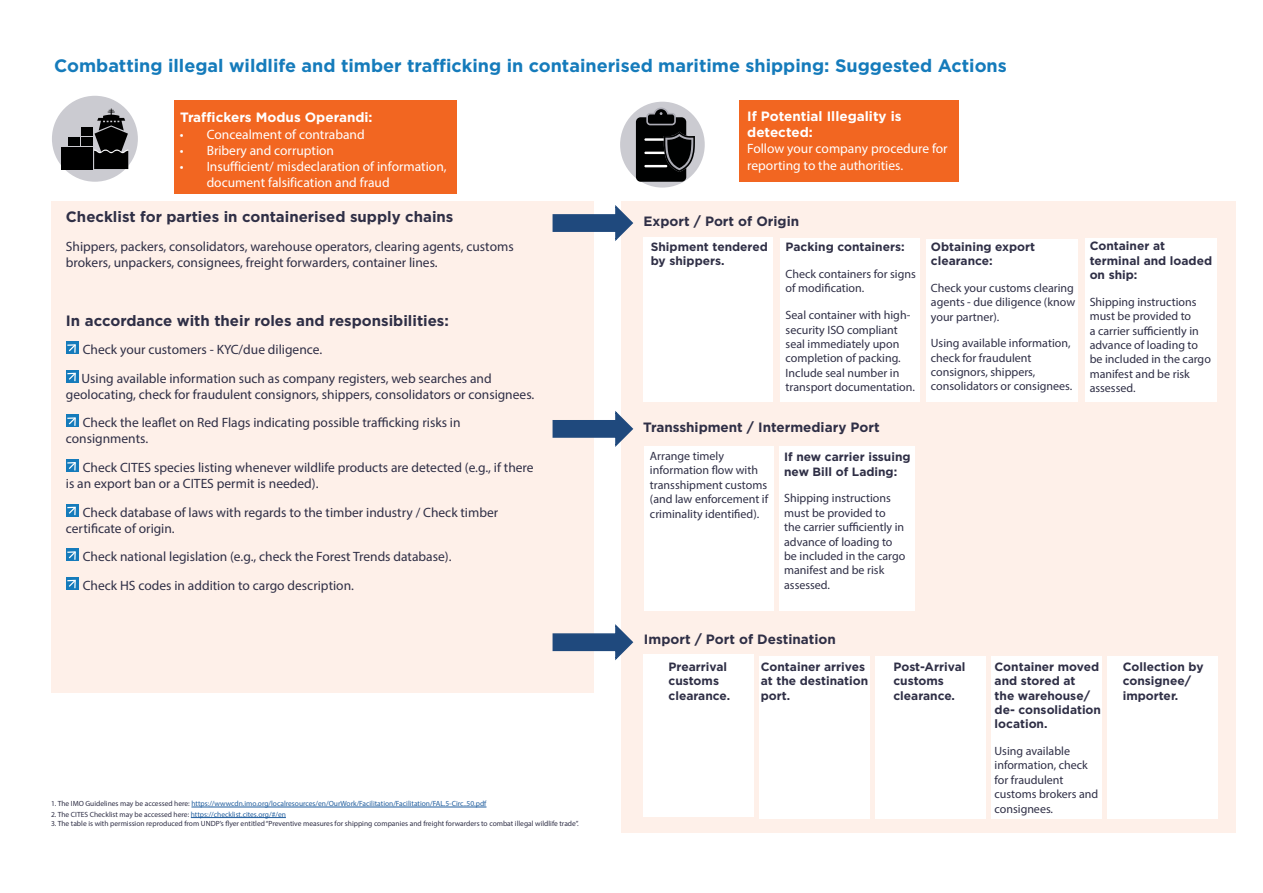
<style>
.page{position:relative;width:1263px;height:893px;background:#fff}
.page>*{position:absolute;margin:0;border:0;box-sizing:border-box;transform-origin:0 0}
.t1{font:700 18px "Gotham";color:#157bbb}
.t2{font:700 15px "Gotham";color:#2f2f46}
.t3{font:13.5px/28.5px "Myriad Pro";color:#2f2f46}
.t4{font:13.5px/16.2px "Myriad Pro";color:#fff}
.t5{font:700 13.5px "Gotham";color:#2f2f46}
.t6{font:700 13.5px/16.2px "Gotham";color:#fff}
.t7{font:12px/14.4px "Myriad Pro";color:#2f2f46}
.t8{font:700 12px/14.4px "Gotham";color:#2f2f46}
.t9{font:7.5px "Myriad Pro";color:#2f2f46}
.t10{font:7.5px "Myriad Pro";color:#215e9e}
.s1{color:#2f2f46}
.s2{color:#215e9e}
</style>
<div class="page">
<div style="left:174px;top:100px;width:282px;height:94px;background:#f26621"></div>
<div style="left:739px;top:100px;width:219px;height:82px;background:#f26621"></div>
<div style="left:51px;top:201px;width:543px;height:492px;background:#fef0e9"></div>
<div style="left:621px;top:201px;width:614px;height:631px;background:#fef0e9"></div>
<div style="left:66px;top:341px;width:13px;height:13px;background:#157bbb"></div>
<svg style="left:67px;top:344px;width:9px;height:9px"></svg>
<div style="left:66px;top:370px;width:13px;height:13px;background:#157bbb"></div>
<svg style="left:67px;top:372px;width:9px;height:10px"></svg>
<div style="left:66px;top:414px;width:13px;height:13px;background:#157bbb"></div>
<svg style="left:67px;top:417px;width:9px;height:9px"></svg>
<div style="left:66px;top:459px;width:13px;height:13px;background:#157bbb"></div>
<svg style="left:67px;top:462px;width:9px;height:9px"></svg>
<div style="left:66px;top:504px;width:13px;height:13px;background:#157bbb"></div>
<svg style="left:67px;top:506px;width:9px;height:10px"></svg>
<div style="left:66px;top:548px;width:13px;height:13px;background:#157bbb"></div>
<svg style="left:67px;top:551px;width:9px;height:9px"></svg>
<div style="left:66px;top:577px;width:13px;height:13px;background:#157bbb"></div>
<svg style="left:67px;top:579px;width:9px;height:10px"></svg>
<div style="left:643px;top:238px;width:130px;height:164px;background:#fff"></div>
<div style="left:780px;top:238px;width:139px;height:164px;background:#fff"></div>
<div style="left:926px;top:239px;width:151px;height:163px;background:#fff"></div>
<div style="left:1085px;top:239px;width:131px;height:163px;background:#fff"></div>
<hr style="left:191px;top:807px;width:295px;height:1px;background:#215e9e">
<div style="left:52px;top:96px;width:86px;height:86px;background:#cbcbd1;border-radius:50%"></div>
<div style="left:61px;top:147px;width:32px;height:22px;background:#000"></div>
<div style="left:81px;top:137px;width:12px;height:9px;background:#000101"></div>
<div style="left:81px;top:127px;width:12px;height:9px;background:#000101"></div>
<div style="left:68px;top:137px;width:12px;height:9px;background:#000101"></div>
<svg style="left:94px;top:108px;width:34px;height:61px"></svg>
<div style="left:620px;top:102px;width:85px;height:86px;background:#cbcbd1;border-radius:50%"></div>
<div style="left:636px;top:117px;width:50px;height:65px;background:#000101;border-radius:5px"></div>
<svg style="left:646px;top:108px;width:30px;height:17px"></svg>
<hr style="left:644px;top:138px;width:23px;height:3px;background:#fff">
<hr style="left:644px;top:152px;width:23px;height:2px;background:#fff">
<hr style="left:644px;top:165px;width:23px;height:2px;background:#fff">
<svg style="left:664px;top:132px;width:31px;height:40px"></svg>
<div style="left:644px;top:447px;width:130px;height:164px;background:#fff"></div>
<div style="left:780px;top:447px;width:135px;height:164px;background:#fff"></div>
<div style="left:643px;top:655px;width:111px;height:162px;background:#fff"></div>
<div style="left:759px;top:656px;width:111px;height:163px;background:#fff"></div>
<div style="left:875px;top:656px;width:111px;height:163px;background:#fff"></div>
<div style="left:991px;top:656px;width:111px;height:163px;background:#fff"></div>
<div style="left:1108px;top:656px;width:110px;height:163px;background:#fff"></div>
<hr style="left:191px;top:817px;width:95px;height:1px;background:#215e9e">
<svg style="left:552px;top:205px;width:81px;height:36px"></svg>
<svg style="left:552px;top:411px;width:81px;height:36px"></svg>
<svg style="left:552px;top:624px;width:81px;height:36px"></svg>
<h1 class="t1" style="left:54px;top:55px;width:954px">Combatting illegal wildlife and timber trafficking in containerised maritime shipping: Suggested Actions</h1>
<p class="t6" style="left:180px;top:109px;width:194px">Traffickers Modus Operandi:</p>
<p class="t4" style="left:180px;top:126px;width:186px">• Concealment of contraband</p>
<p class="t4" style="left:180px;top:142px;width:156px">• Bribery and corruption</p>
<p class="t4" style="left:207px;top:158px;width:241px;text-indent:-27px">• Insufficient/ misdeclaration of information, document falsification and fraud</p>
<p class="t6" style="left:747px;top:108px;width:156px">If Potential Illegality is detected:</p>
<p class="t4" style="left:747px;top:140px;width:202px">Follow your company procedure for reporting to the authorities.</p>
<p class="t2" style="left:66px;top:208px;width:389px">Checklist for parties in containerised supply chains</p>
<p class="t3" style="left:66px;top:238px;width:449px;line-height:16.2px">Shippers, packers, consolidators, warehouse operators, clearing agents, customs brokers, unpackers, consignees, freight forwarders, container lines.</p>
<p class="t2" style="left:66px;top:312px;width:384px">In accordance with their roles and responsibilities:</p>
<p class="t3" style="left:82px;top:335px;width:411px">Check your customers - KYC/due diligence.<br>Using available information such as company registers, web searches and</p>
<p class="t3" style="left:83px;top:380px;width:453px;text-indent:-17px">geolocating, check for fraudulent consignors, shippers, consolidators or consignees.<br>Check the leaflet on Red Flags indicating possible trafficking risks in</p>
<p class="t3" style="left:83px;top:424px;width:452px;text-indent:-17px">consignments.<br>Check CITES species listing whenever wildlife products are detected (e.g., if there</p>
<p class="t3" style="left:83px;top:469px;width:417px;text-indent:-17px">is an export ban or a CITES permit is needed).<br>Check database of laws with regards to the timber industry / Check timber</p>
<p class="t3" style="left:83px;top:514px;width:370px;text-indent:-17px">certificate of origin.<br>Check national legislation (e.g., check the Forest Trends database).<br>Check HS codes in addition to cargo description.</p>
<p class="t5" style="left:643px;top:213px;width:157px">Export / Port of Origin</p>
<p class="t8" style="left:651px;top:239px;width:119px">Shipment tendered by shippers.</p>
<p class="t8" style="left:786px;top:240px;width:121px">Packing containers:</p>
<p class="t7" style="left:786px;top:267px;width:132px">Check containers for signs of modification.</p>
<p class="t7" style="left:786px;top:308px;width:131px">Seal container with high&shy;security ISO compliant seal immediately upon completion of packing.<br>Include seal number in transport documentation.</p>
<p class="t5" style="left:643px;top:420px;width:238px">Transshipment / Intermediary Port</p>
<p class="t7" style="left:650px;top:449px;width:120px">Arrange timely information flow with transshipment customs (and law enforcement if criminality identified).</p>
<p class="t8" style="left:784px;top:450px;width:128px">If new carrier issuing new Bill of Lading:</p>
<p class="t7" style="left:784px;top:491px;width:123px">Shipping instructions must be provided to<br>the carrier sufficiently in advance of loading to be included in the cargo manifest and be risk assessed.</p>
<p class="t8" style="left:931px;top:239px;width:106px">Obtaining export clearance:</p>
<p class="t7" style="left:931px;top:280px;width:146px;text-align:justify">Check your customs clearing agents - due diligence (know your partner).</p>
<p class="t7" style="left:931px;top:336px;width:143px">Using available information, check for fraudulent consignors, shippers, consolidators or consignees.</p>
<p class="t8" style="left:1090px;top:239px;width:124px">Container at terminal and loaded on ship:</p>
<p class="t7" style="left:1090px;top:294px;width:123px">Shipping instructions must be provided to<br>a carrier sufficiently in advance of loading to be included in the cargo manifest and be risk assessed.</p>
<p class="t5" style="left:644px;top:631px;width:193px">Import / Port of Destination</p>
<p class="t10" style="left:51px;top:799px;width:437px"><span class="s1">1. The IMO Guidelines may be accessed here:</span> https://wwwcdn.imo.org/localresources/en/OurWork/Facilitation/Facilitation/FAL.5-Circ..50.pdf</p>
<p class="t9" style="left:51px;top:819px;width:529px">3. The table is with permission reproduced from UNDP’s flyer entitled “Preventive measures for shipping companies and freight forwarders to combat illegal wildlife trade”.</p>
<p class="t9" style="left:51px;top:810px;width:236px">2. The CITES Checklist may be accessed here: <span class="s2">https://checklist.cites.org/#/en</span></p>
<p class="t8" style="left:669px;top:659px;width:63px">Prearrival customs clearance.</p>
<p class="t8" style="left:761px;top:659px;width:109px">Container arrives at the destination port.</p>
<p class="t8" style="left:893px;top:659px;width:73px">Post-Arrival customs clearance.</p>
<p class="t8" style="left:994px;top:659px;width:108px">Container moved and stored at<br>the warehouse/ de- consolidation location.</p>
<p class="t7" style="left:994px;top:744px;width:105px">Using available information, check for fraudulent customs brokers and consignees.</p>
<p class="t8" style="left:1123px;top:659px;width:82px">Collection by consignee/ importer.</p>
</div>
